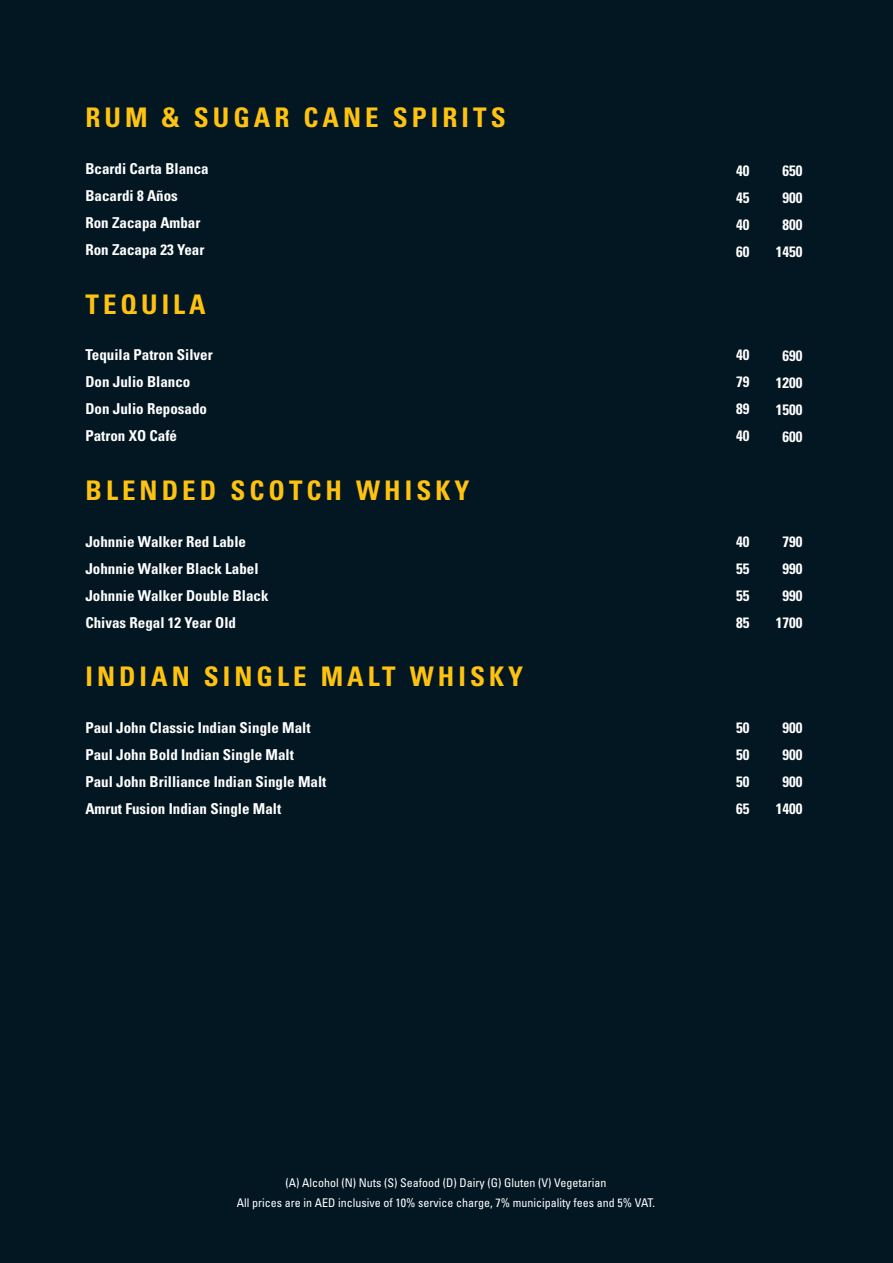
<style>
.page{position:relative;width:893px;height:1263px;background:#031722}
.page>*{position:absolute;margin:0;border:0;box-sizing:border-box;transform-origin:0 0}
.t1{font:700 condensed 27px "Univers LT Std";letter-spacing:.15em;color:#fec210}
.t2{font:700 condensed 15px/27px "Univers LT Std";color:#fff}
.t3{font:condensed 12px/20.4px "Univers LT Std";color:#fff;text-align:center}
</style>
<div class="page">
<h1 class="t1" style="left:85px;top:101px;width:422px">RUM &amp; SUGAR CANE SPIRITS</h1>
<p class="t2" style="left:85px;top:155px;width:125px">Bcardi Carta Blanca<br>Bacardi 8 Años<br>Ron Zacapa Ambar<br>Ron Zacapa 23 Year</p>
<h1 class="t1" style="left:85px;top:287px;width:122px">TEQUILA</h1>
<p class="t2" style="left:85px;top:341px;width:129px">Tequila Patron Silver<br>Don Julio Blanco<br>Don Julio Reposado<br>Patron XO Café</p>
<h1 class="t1" style="left:85px;top:474px;width:386px">BLENDED SCOTCH WHISKY</h1>
<p class="t2" style="left:85px;top:528px;width:185px">Johnnie Walker Red Lable<br>Johnnie Walker Black Label<br>Johnnie Walker Double Black<br>Chivas Regal 12 Year Old</p>
<h1 class="t1" style="left:85px;top:660px;width:439px">INDIAN SINGLE MALT WHISKY</h1>
<p class="t2" style="left:85px;top:714px;width:242px">Paul John Classic Indian Single Malt Paul John Bold Indian Single Malt<br>Paul John Brilliance Indian Single Malt Amrut Fusion Indian Single Malt</p>
<p class="t2" style="left:736px;top:157px;width:15px;text-align:justify">40<br>45<br>40<br>60</p>
<p class="t2" style="left:776px;top:157px;width:28px;text-align:center">650<br>900<br>800<br>1450</p>
<p class="t2" style="left:736px;top:341px;width:15px;text-align:justify">40<br>79<br>89<br>40</p>
<p class="t2" style="left:776px;top:342px;width:28px;text-align:center">690<br>1200<br>1500<br>600</p>
<p class="t2" style="left:736px;top:528px;width:15px;text-align:justify">40<br>55<br>55<br>85</p>
<p class="t2" style="left:776px;top:528px;width:28px;text-align:center">790<br>990<br>990<br>1700</p>
<p class="t2" style="left:736px;top:714px;width:15px;text-align:justify">50<br>50<br>50<br>65</p>
<p class="t2" style="left:776px;top:714px;width:28px;text-align:center">900<br>900<br>900<br>1400</p>
<p class="t3" style="left:237px;top:1172px;width:420px">(A) Alcohol (N) Nuts (S) Seafood (D) Dairy (G) Gluten (V) Vegetarian<br>All prices are in AED inclusive of 10% service charge, 7% municipality fees and 5% VAT.</p>
</div>
